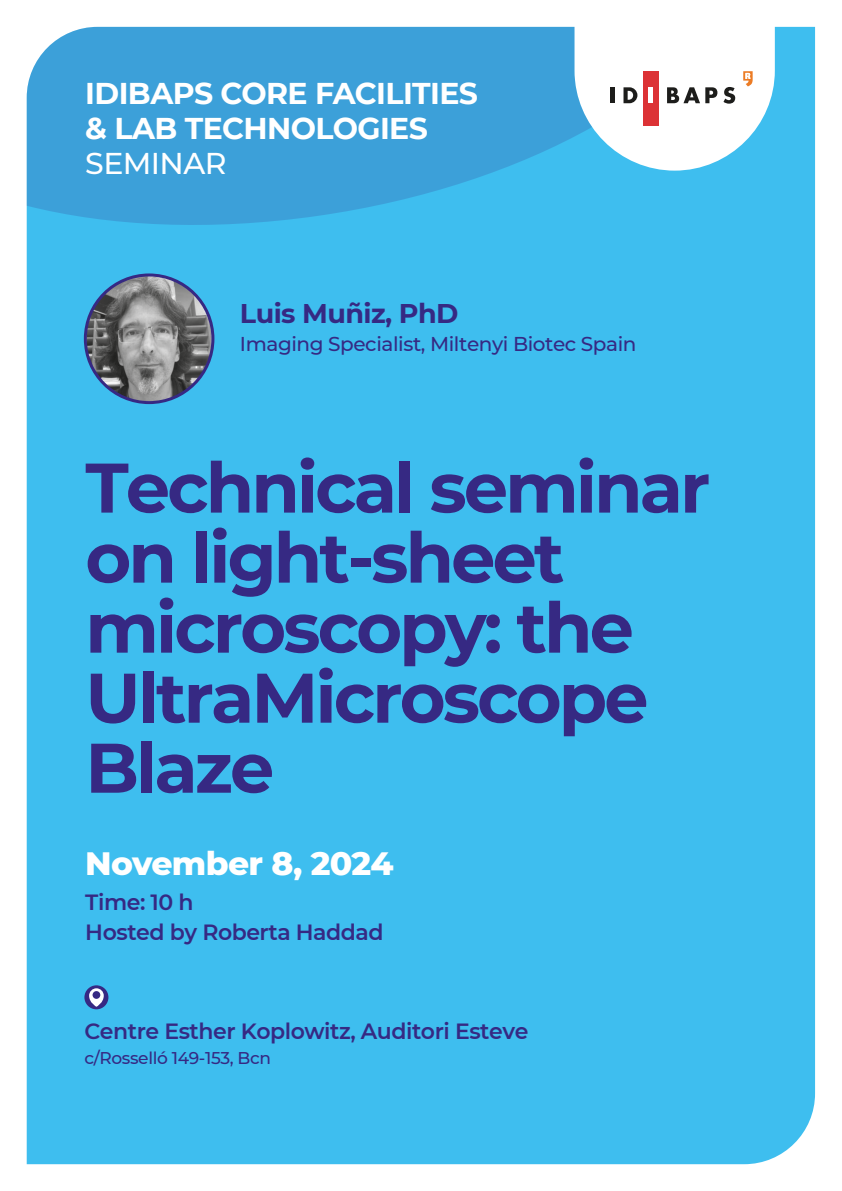
<style>
.page{position:relative;width:842px;height:1191px;background:#fff}
.page>*{position:absolute;margin:0;border:0;box-sizing:border-box;transform-origin:0 0}
.t1{font:700 70px/70px "Montserrat";letter-spacing:-.04em;color:#362983}
.t2{font:800 33px "Montserrat";letter-spacing:-.02em;color:#fff}
.t3{font:700 30px/35px "Montserrat";letter-spacing:-.02em;color:#fff}
.t4{font:500 30px "Montserrat";letter-spacing:-.02em;color:#fff}
.t5{font:700 27px "Montserrat";letter-spacing:-.02em;color:#362983}
.t6{font:600 22px/30px "Montserrat";letter-spacing:-.02em;color:#362983}
.t7{font:500 20px "Montserrat";letter-spacing:-.02em;color:#362983}
.t8{font:500 17px "Montserrat";letter-spacing:-.02em;color:#362983}
</style>
<div class="page">
<div style="left:27px;top:27px;width:788px;height:1137px;background:#3ebeef"></div>
<div style="left:643px;top:72px;width:15px;height:54px;background:#dc3235"></div>
<hr style="left:611px;top:87px;width:4px;height:16px;background:#1d1d1b">
<svg style="left:623px;top:87px;width:14px;height:16px"></svg>
<hr style="left:649px;top:87px;width:4px;height:16px;background:#fff">
<svg style="left:667px;top:87px;width:50px;height:16px"></svg>
<svg style="left:723px;top:87px;width:12px;height:17px"></svg>
<svg style="left:743px;top:71px;width:10px;height:15px"></svg>
<svg style="left:27px;top:27px;width:565px;height:198px;background:#40a5dc"></svg>
<div style="left:84px;top:985px;width:24px;height:24px;background:#362983;border-radius:50%"></div>
<svg style="left:89px;top:988px;width:15px;height:18px"></svg>
<img style="left:86px;top:276px;width:126px;height:125px">
<div style="left:84px;top:273px;width:130px;height:131px;border:3px solid #362983;border-radius:50%"></div>
<h3 class="t3" style="left:85px;top:74px;width:394px">IDIBAPS CORE FACILITIES &amp; LAB TECHNOLOGIES</h3>
<h3 class="t4" style="left:85px;top:142px;width:143px">SEMINAR</h3>
<p class="t5" style="left:240px;top:293px;width:220px">Luis Muñiz, PhD</p>
<p class="t7" style="left:240px;top:329px;width:398px">Imaging Specialist, Miltenyi Biotec Spain</p>
<h1 class="t1" style="left:85px;top:449px;width:626px">Technical seminar on light-sheet microscopy: the<br>UltraMicroscope<br>Blaze</h1>
<h2 class="t2" style="left:85px;top:838px;width:310px">November 8, 2024</h2>
<p class="t6" style="left:85px;top:886px;width:300px">Time: 10 h<br>Hosted by Roberta Haddad</p>
<p class="t6" style="left:84px;top:1014px;width:445px">Centre Esther Koplowitz, Auditori Esteve</p>
<p class="t8" style="left:84px;top:1045px;width:188px">c/Rosselló 149-153, Bcn</p>
</div>
